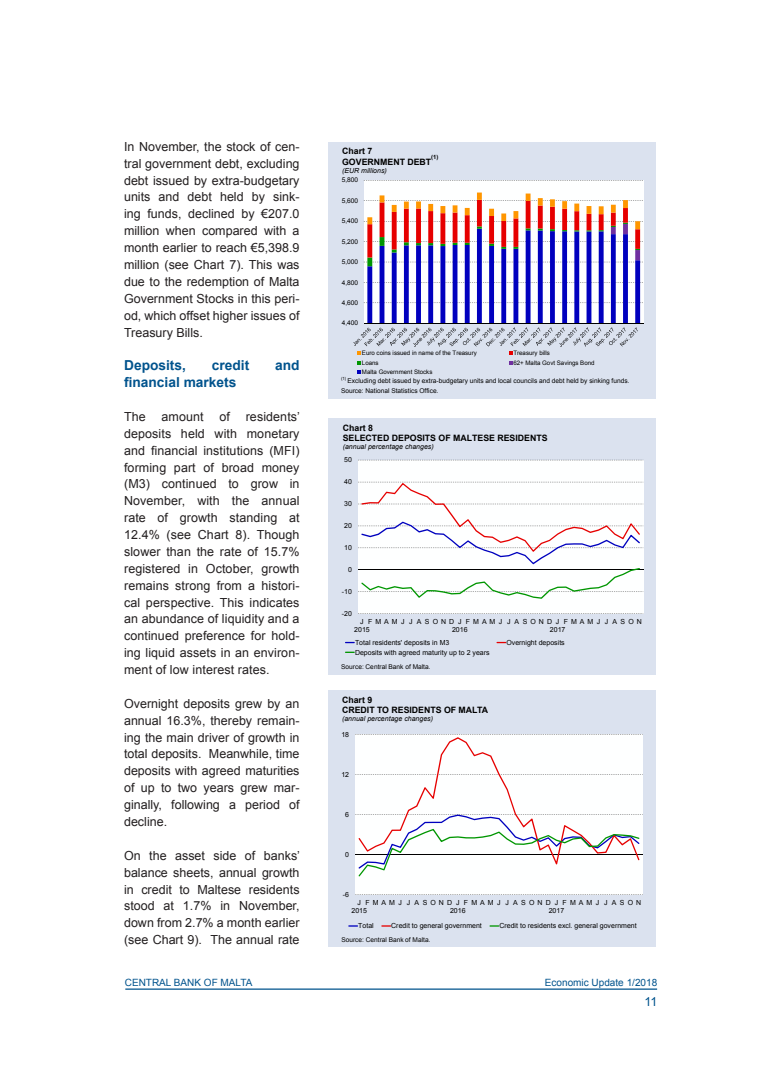
<style>
.page{position:relative;width:780px;height:1088px;background:#fff}
.page>*{position:absolute;margin:0;border:0;box-sizing:border-box;transform-origin:0 0}
.QR_Subhead_Level_1{font:700 13.75px "Arial";color:#00538d}
.QR_Normal_Text{font:12.5px/16.9px "Arial";color:#231f20;text-align:justify}
.t1{font:12.5px "Arial";color:#00538d}
.t2{font:10px "Arial";color:#00538d}
.t3{font:700 8.75px/10.1px "Arial";color:#000}
.t4{font:7px/8px "Arial";color:#000;text-align:center}
.t5{font:italic 7px "Arial";color:#000}
.t6{font:7px/8px "Arial";letter-spacing:.44em;color:#000}
.t7{font:7px/8px "Arial";letter-spacing:.425em;color:#000}
.t8{font:7px/8px "Arial";letter-spacing:.43em;color:#000}
.t9{font:7px "Arial";letter-spacing:.445em;color:#000}
.t10{font:7px "Arial";letter-spacing:.455em;color:#000}
.t11{font:6.5px/10.1px "Arial";letter-spacing:.005em;color:#000}
.t12{font:6.12px "Arial";color:#000}
.t13{font:700 5.88px "Arial";color:#000}
.t14{font:4.38px "Arial";color:#000}
</style>
<div class="page">
<hr style="left:125px;top:988px;width:532px;height:2px;background:#00538d">
<div style="left:328px;top:142px;width:328px;height:257px;background:#dbe2ef"></div>
<svg style="left:364px;top:180px;width:279px;height:123px;background:#fafafb"></svg>
<hr style="left:364px;top:323px;width:279px;height:1px;background:#000">
<svg style="left:353px;top:193px;width:287px;height:162px"></svg>
<div style="left:328px;top:418px;width:328px;height:257px;background:#dbe2ef"></div>
<svg style="left:358px;top:460px;width:285px;height:154px;background:#fafbfb"></svg>
<hr style="left:358px;top:569px;width:285px;height:1px;background:#000">
<svg style="left:361px;top:483px;width:279px;height:116px;background:#f2f3f3"></svg>
<div style="left:328px;top:690px;width:328px;height:257px;background:#dbe2ef"></div>
<svg style="left:355px;top:734px;width:287px;height:161px;background:#fafbfb"></svg>
<hr style="left:355px;top:854px;width:287px;height:1px;background:#000">
<div style="left:358px;top:737px;width:281px;height:77px;background:#feffff"></div>
<svg style="left:358px;top:814px;width:281px;height:62px;background:#ecebec"></svg>
<p class="QR_Normal_Text" style="left:124px;top:138px;width:177px">In November, the stock of cen&shy;tral government debt, excluding debt issued by extra-budgetary units and debt held by sink&shy;ing funds, declined by €207.0 million when compared with a month earlier to reach €5,398.9 million (see Chart 7). This was due to the redemption of Malta Government Stocks in this peri&shy;od, which offset higher issues of Treasury Bills.</p>
<p class="QR_Subhead_Level_1" style="left:124px;top:356px;width:63px">Deposits,</p>
<p class="QR_Subhead_Level_1" style="left:212px;top:356px;width:39px">credit</p>
<p class="QR_Subhead_Level_1" style="left:275px;top:356px;width:26px">and</p>
<p class="QR_Subhead_Level_1" style="left:124px;top:373px;width:114px">financial markets</p>
<p class="QR_Normal_Text" style="left:124px;top:408px;width:23px">The</p>
<p class="QR_Normal_Text" style="left:161px;top:408px;width:44px">amount</p>
<p class="QR_Normal_Text" style="left:219px;top:408px;width:12px">of</p>
<p class="QR_Normal_Text" style="left:124px;top:408px;width:177px;text-indent:122px">residents’ deposits held with monetary and financial institutions (MFI) forming part of broad money (M3) continued to grow in November, with the annual rate of growth standing at 12.4% (see Chart 8). Though slower than the rate of 15.7% registered in October, growth remains strong from a histori&shy;cal perspective. This indicates an abundance of liquidity and a continued preference for hold&shy;ing liquid assets in an environ&shy;ment of low interest rates.</p>
<p class="QR_Normal_Text" style="left:124px;top:695px;width:177px">Overnight deposits grew by an annual 16.3%, thereby remain&shy;ing the main driver of growth in total deposits. Meanwhile, time deposits with agreed maturities of up to two years grew mar&shy;ginally, following a period of decline.</p>
<p class="QR_Normal_Text" style="left:124px;top:847px;width:177px">On the asset side of banks’ balance sheets, annual growth in credit to Maltese residents stood at 1.7% in November, down from 2.7% a month earlier (see Chart 9). The annual rate</p>
<p class="t3" style="left:342px;top:147px;width:91px">Chart 7<br>GOVERNMENT DEBT</p>
<p class="t13" style="left:431px;top:153px;width:9px">(1)</p>
<p class="t5" style="left:342px;top:166px;width:46px">(EUR millions)</p>
<p class="t11" style="left:341px;top:175px;width:18px">5,800</p>
<p class="t11" style="left:341px;top:196px;width:18px">5,600</p>
<p class="t11" style="left:341px;top:216px;width:18px">5,400</p>
<p class="t11" style="left:341px;top:236px;width:18px">5,200</p>
<p class="t11" style="left:341px;top:257px;width:18px">5,000</p>
<p class="t11" style="left:341px;top:277px;width:18px">4,800</p>
<p class="t11" style="left:341px;top:298px;width:18px">4,600</p>
<p class="t11" style="left:341px;top:318px;width:18px">4,400</p>
<p class="t12" style="left:362px;top:349px;width:116px">Euro coins issued in name of the Treasury</p>
<p class="t12" style="left:513px;top:349px;width:38px">Treasury bills</p>
<p class="t12" style="left:362px;top:358px;width:18px">Loans</p>
<p class="t12" style="left:513px;top:358px;width:83px">62+ Malta Govt Savings Bond</p>
<p class="t12" style="left:362px;top:368px;width:72px">Malta Government Stocks</p>
<p class="t14" style="left:341px;top:375px;width:7px">(1)</p>
<p class="t11" style="left:341px;top:376px;width:290px;text-indent:7px">Excluding debt issued by extra-budgetary units and local councils and debt held by sinking funds.<br>Source: National Statistics Office.</p>
<p class="t3" style="left:343px;top:423px;width:206px">Chart 8<br>SELECTED DEPOSITS OF MALTESE RESIDENTS</p>
<p class="t5" style="left:343px;top:442px;width:92px">(annual percentage changes)</p>
<p class="t4" style="left:344px;top:456px;width:9px">50</p>
<p class="t4" style="left:344px;top:478px;width:9px">40</p>
<p class="t4" style="left:344px;top:500px;width:9px">30</p>
<p class="t4" style="left:344px;top:522px;width:9px">20</p>
<p class="t4" style="left:344px;top:544px;width:9px">10</p>
<p class="t4" style="left:348px;top:566px;width:5px">0</p>
<p class="t4" style="left:342px;top:588px;width:12px">-10</p>
<p class="t4" style="left:342px;top:610px;width:12px">-20</p>
<p class="t4" style="left:354px;top:618px;width:17px">J<br>2015</p>
<p class="t7" style="left:452px;top:618px;width:17px;text-indent:-84px">FMAMJ J ASOND J<br>2016</p>
<p class="t8" style="left:550px;top:618px;width:17px;text-indent:-84px">FMAMJ J ASONDJ<br>2017</p>
<p class="t9" style="left:563px;top:617px;width:80px">FMAMJ J ASON</p>
<p class="t4" style="left:355px;top:638px;width:96px">Total residents' deposits in M3</p>
<p class="t4" style="left:506px;top:638px;width:60px">Overnight deposits</p>
<p class="t4" style="left:355px;top:648px;width:136px">Deposits with agreed maturity up to 2 years</p>
<p class="t11" style="left:341px;top:662px;width:91px">Source: Central Bank of Malta.</p>
<p class="t3" style="left:342px;top:695px;width:147px">Chart 9<br>CREDIT TO RESIDENTS OF MALTA</p>
<p class="t5" style="left:342px;top:714px;width:93px">(annual percentage changes)</p>
<p class="t4" style="left:341px;top:730px;width:9px">18</p>
<p class="t4" style="left:341px;top:770px;width:9px">12</p>
<p class="t4" style="left:345px;top:810px;width:5px">6</p>
<p class="t4" style="left:345px;top:850px;width:5px">0</p>
<p class="t4" style="left:343px;top:890px;width:8px">-6</p>
<p class="t4" style="left:351px;top:899px;width:17px">J<br>2015</p>
<p class="t6" style="left:450px;top:899px;width:17px;text-indent:-85px">FMAMJ J ASONDJ<br>2016</p>
<p class="t6" style="left:548px;top:899px;width:17px;text-indent:-85px">FMAMJ J ASONDJ<br>2017</p>
<p class="t10" style="left:562px;top:898px;width:80px">FMAMJ J ASON</p>
<p class="t4" style="left:358px;top:922px;width:17px">Total</p>
<p class="t4" style="left:391px;top:922px;width:92px">Credit to general government</p>
<p class="t4" style="left:499px;top:922px;width:139px">Credit to residents excl. general government</p>
<p class="t11" style="left:341px;top:934px;width:91px">Source: Central Bank of Malta.</p>
<p class="t2" style="left:125px;top:975px;width:129px">CENTRAL BANK OF MALTA</p>
<p class="t2" style="left:545px;top:976px;width:114px">Economic Update 1/2018</p>
<p class="t1" style="left:644px;top:993px;width:14px">11</p>
</div>
